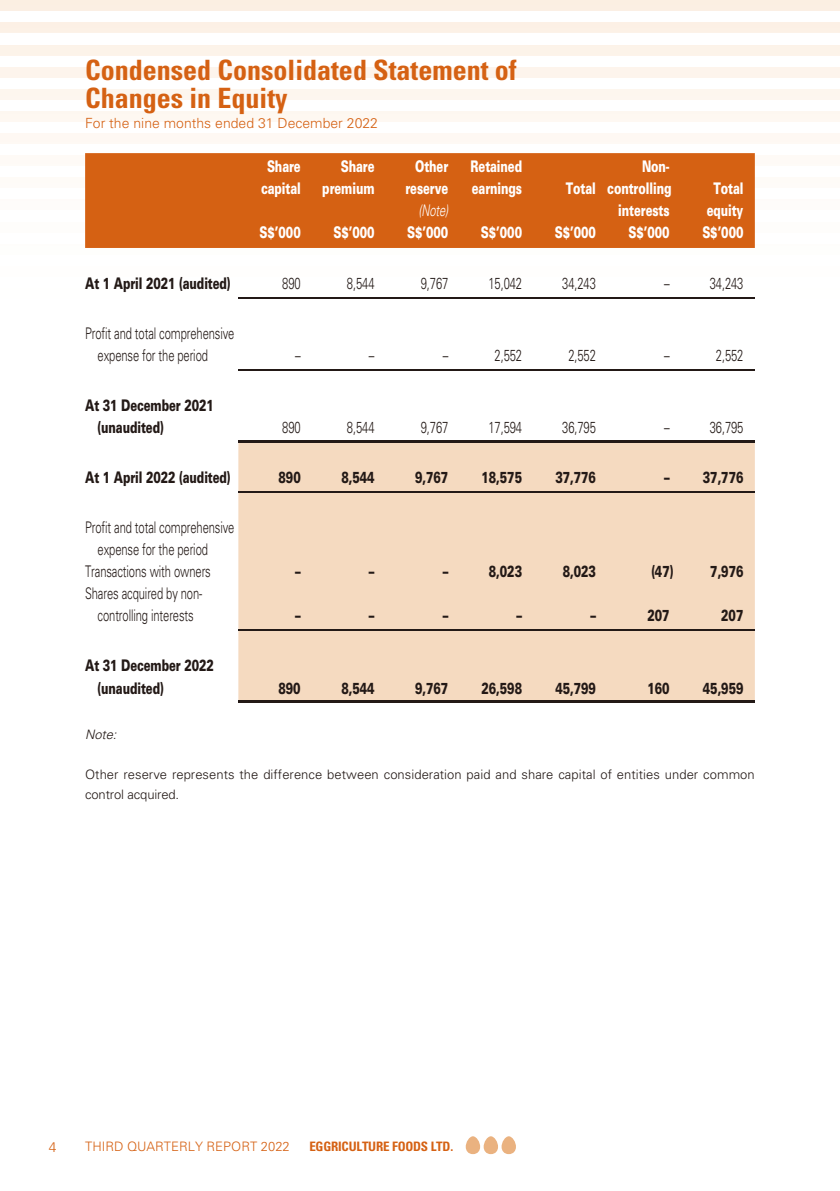
<style>
.page{position:relative;width:840px;height:1191px;background:#fff}
.page>*{position:absolute;margin:0;border:0;box-sizing:border-box;transform-origin:0 0}
.t1{font:700 condensed 28px/28px "Univers LT Std";color:#d56113}
.t2{font:300 16px/22px "Univers LT Std";letter-spacing:-.01em;color:#231916;scale:.7 1}
.t3{font:900 16px/22px "Univers LT Std";letter-spacing:-.01em;color:#231916;scale:.7 1}
.t4{font:900 16px "Univers LT Std";letter-spacing:-.01em;color:#fff;scale:.7 1}
.t5{font:italic 300 16px "Univers LT Std";color:#fff;scale:.7 1}
.t6{font:300 14px "Univers LT Std";color:#d56113}
.t7{font:300 13px/20px "Univers LT Std";letter-spacing:.005em;color:#231916}
.t8{font:300 13px "Univers LT Std";color:#d56113}
.t9{font:700 condensed 13px "Univers LT Std";letter-spacing:-.015em;color:#d56113}
.t10{font:italic 300 13px "Univers LT Std";color:#231916}
</style>
<div class="page">
<div style="left:0;top:23px;width:839px;height:10px;background:#fcf0e5"></div>
<div style="left:0;top:45px;width:839px;height:10px;background:#fcf3e9"></div>
<div style="left:0;top:67px;width:839px;height:10px;background:#fdf4ec"></div>
<div style="left:0;top:89px;width:839px;height:10px;background:#fdf6ee"></div>
<div style="left:0;top:111px;width:839px;height:10px;background:#fef8f1"></div>
<div style="left:0;top:134px;width:839px;height:10px;background:#fef8f3"></div>
<div style="left:0;top:156px;width:839px;height:10px;background:#fefaf6"></div>
<div style="left:0;top:178px;width:839px;height:10px;background:#fefbf7"></div>
<div style="left:0;top:200px;width:839px;height:10px;background:#fefcfa"></div>
<div style="left:0;top:222px;width:839px;height:10px;background:#fefdfb"></div>
<div style="left:0;top:0;width:839px;height:11px;background:#fbefe3"></div>
<div style="left:465px;top:1136px;width:15px;height:18px;background:#eab280;border-radius:7px"></div>
<div style="left:483px;top:1136px;width:15px;height:18px;background:#eab280;border-radius:7px"></div>
<div style="left:501px;top:1136px;width:15px;height:18px;background:#eab280;border-radius:7px"></div>
<div style="left:85px;top:153px;width:669px;height:95px;background:#d56113"></div>
<div style="left:238px;top:442px;width:516px;height:258px;background:#f5dac0"></div>
<hr style="left:238px;top:297px;width:516px;height:1px;background:#231916">
<hr style="left:238px;top:369px;width:516px;height:1px;background:#231916">
<hr style="left:238px;top:440px;width:516px;height:2px;background:#231916">
<hr style="left:238px;top:491px;width:516px;height:1px;background:#231916">
<hr style="left:238px;top:629px;width:516px;height:1px;background:#231916">
<hr style="left:238px;top:700px;width:516px;height:2px;background:#231916">
<h1 class="t1" style="left:85px;top:58px;width:432px">Condensed Consolidated Statement of<br>Changes in Equity</h1>
<p class="t6" style="left:85px;top:116px;width:294px">For the nine months ended 31 December 2022</p>
<p class="t4" style="left:267px;top:159px;width:50px">Share</p>
<p class="t4" style="left:340px;top:159px;width:50px">Share</p>
<p class="t4" style="left:415px;top:159px;width:49px">Other</p>
<p class="t4" style="left:470px;top:159px;width:75px">Retained</p>
<p class="t4" style="left:641px;top:159px;width:41px">Non-</p>
<p class="t4" style="left:261px;top:181px;width:58px">capital</p>
<p class="t4" style="left:322px;top:181px;width:76px">premium</p>
<p class="t4" style="left:405px;top:181px;width:63px">reserve</p>
<p class="t4" style="left:471px;top:181px;width:73px">earnings</p>
<p class="t4" style="left:565px;top:181px;width:152px">Total controlling</p>
<p class="t4" style="left:713px;top:181px;width:44px">Total</p>
<p class="t5" style="left:418px;top:203px;width:44px">(Note)</p>
<p class="t4" style="left:618px;top:203px;width:75px">interests</p>
<p class="t4" style="left:706px;top:203px;width:54px">equity</p>
<p class="t4" style="left:259px;top:225px;width:60px">S$’000</p>
<p class="t4" style="left:333px;top:225px;width:60px">S$’000</p>
<p class="t4" style="left:407px;top:225px;width:60px">S$’000</p>
<p class="t4" style="left:480px;top:225px;width:60px">S$’000</p>
<p class="t4" style="left:554px;top:225px;width:60px">S$’000</p>
<p class="t4" style="left:628px;top:225px;width:60px">S$’000</p>
<p class="t4" style="left:702px;top:225px;width:60px">S$’000</p>
<p class="t3" style="left:85px;top:273px;width:209px">At 1 April 2021 (audited)</p>
<p class="t2" style="left:282px;top:273px;width:28px">890</p>
<p class="t2" style="left:347px;top:273px;width:41px">8,544</p>
<p class="t2" style="left:420px;top:273px;width:41px">9,767</p>
<p class="t2" style="left:488px;top:273px;width:50px">15,042</p>
<p class="t2" style="left:562px;top:273px;width:50px">34,243</p>
<p class="t2" style="left:663px;top:273px;width:9px">–</p>
<p class="t2" style="left:709px;top:273px;width:50px">34,243</p>
<p class="t2" style="left:98px;top:323px;width:197px;text-indent:-12px">Profit and total comprehensive expense for the period</p>
<p class="t2" style="left:295px;top:345px;width:9px">–</p>
<p class="t2" style="left:369px;top:345px;width:9px">–</p>
<p class="t2" style="left:442px;top:345px;width:9px">–</p>
<p class="t2" style="left:494px;top:345px;width:41px">2,552</p>
<p class="t2" style="left:568px;top:345px;width:41px">2,552</p>
<p class="t2" style="left:663px;top:345px;width:9px">–</p>
<p class="t2" style="left:715px;top:345px;width:41px">2,552</p>
<p class="t3" style="left:98px;top:395px;width:167px;text-indent:-12px">At 31 December 2021 (unaudited)</p>
<p class="t2" style="left:282px;top:418px;width:28px">890</p>
<p class="t2" style="left:347px;top:418px;width:41px">8,544</p>
<p class="t2" style="left:420px;top:418px;width:41px">9,767</p>
<p class="t2" style="left:488px;top:418px;width:50px">17,594</p>
<p class="t2" style="left:562px;top:418px;width:50px">36,795</p>
<p class="t2" style="left:663px;top:418px;width:9px">–</p>
<p class="t2" style="left:709px;top:418px;width:50px">36,795</p>
<p class="t3" style="left:85px;top:467px;width:209px">At 1 April 2022 (audited)</p>
<p class="t3" style="left:278px;top:467px;width:33px">890</p>
<p class="t3" style="left:341px;top:467px;width:49px">8,544</p>
<p class="t3" style="left:415px;top:467px;width:49px">9,767</p>
<p class="t3" style="left:481px;top:467px;width:59px">18,575</p>
<p class="t3" style="left:555px;top:467px;width:59px">37,776</p>
<p class="t3" style="left:663px;top:467px;width:115px">– 37,776</p>
<p class="t2" style="left:85px;top:518px;width:215px">Profit and total comprehensive</p>
<p class="t2" style="left:98px;top:540px;width:159px">expense for the period</p>
<p class="t2" style="left:85px;top:562px;width:181px">Transactions with owners</p>
<p class="t3" style="left:295px;top:561px;width:9px">–</p>
<p class="t3" style="left:369px;top:561px;width:9px">–</p>
<p class="t3" style="left:442px;top:561px;width:9px">–</p>
<p class="t3" style="left:488px;top:561px;width:49px">8,023</p>
<p class="t3" style="left:562px;top:561px;width:49px">8,023</p>
<p class="t3" style="left:651px;top:561px;width:133px">(47) 7,976</p>
<p class="t2" style="left:85px;top:584px;width:169px;text-align:center">Shares acquired by non&shy;controlling interests</p>
<p class="t3" style="left:295px;top:605px;width:9px">–</p>
<p class="t3" style="left:369px;top:605px;width:9px">–</p>
<p class="t3" style="left:442px;top:605px;width:9px">–</p>
<p class="t3" style="left:516px;top:605px;width:9px">–</p>
<p class="t3" style="left:590px;top:605px;width:9px">–</p>
<p class="t3" style="left:647px;top:605px;width:33px">207</p>
<p class="t3" style="left:720px;top:605px;width:33px">207</p>
<p class="t3" style="left:98px;top:655px;width:167px;text-indent:-12px">At 31 December 2022 (unaudited)</p>
<p class="t3" style="left:278px;top:677px;width:33px">890</p>
<p class="t3" style="left:341px;top:677px;width:49px">8,544</p>
<p class="t3" style="left:415px;top:677px;width:49px">9,767</p>
<p class="t3" style="left:481px;top:677px;width:59px">26,598</p>
<p class="t3" style="left:555px;top:677px;width:59px">45,799</p>
<p class="t3" style="left:647px;top:677px;width:33px">160</p>
<p class="t3" style="left:702px;top:677px;width:59px">45,959</p>
<p class="t10" style="left:85px;top:728px;width:33px">Note:</p>
<p class="t7" style="left:85px;top:765px;width:670px">Other reserve represents the difference between consideration paid and share capital of entities under common control acquired.</p>
<p class="t6" style="left:49px;top:1140px;width:9px">4</p>
<p class="t8" style="left:85px;top:1140px;width:206px">THIRD QUARTERLY REPORT 2022</p>
<p class="t9" style="left:309px;top:1140px;width:145px">EGGRICULTURE FOODS LTD.</p>
</div>
